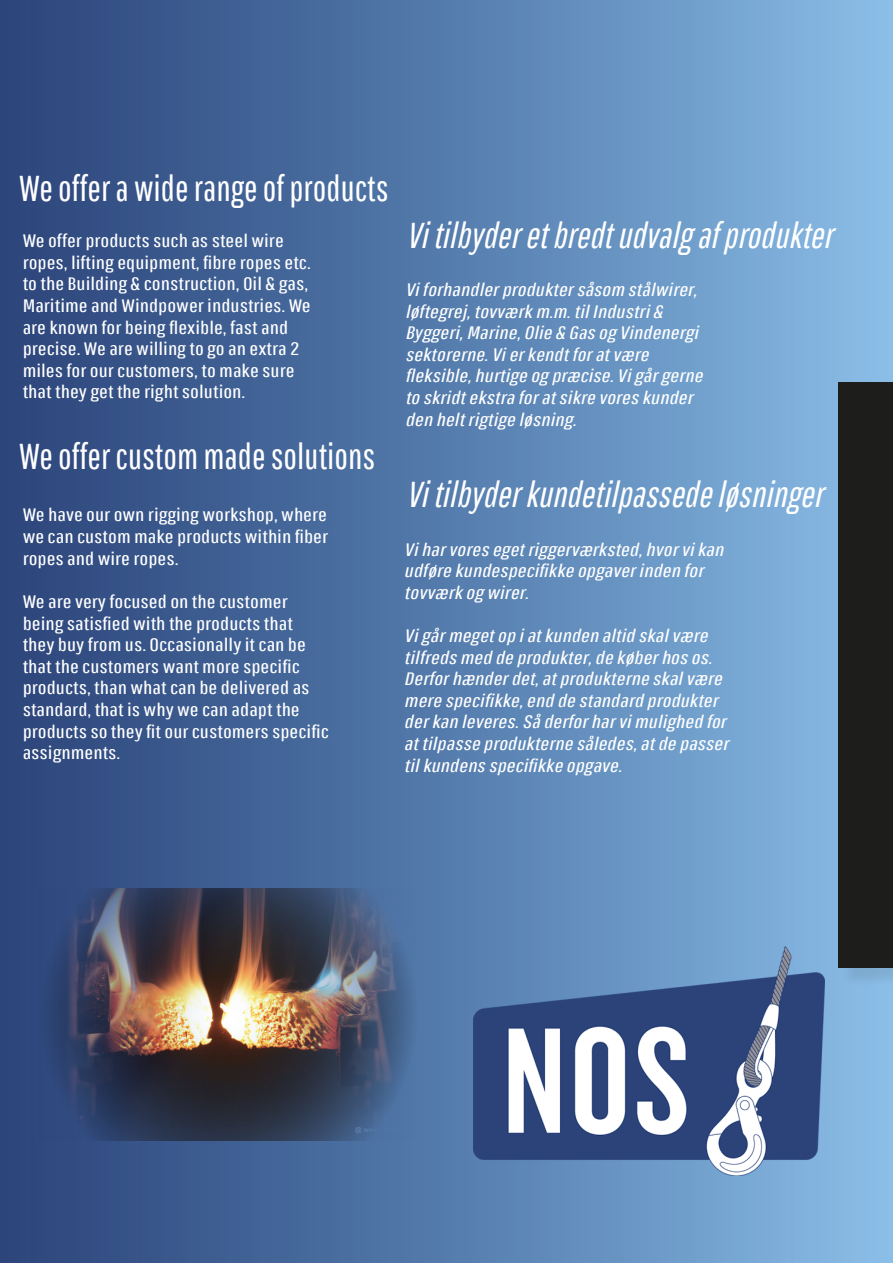
<style>
.page{position:relative;width:893px;height:1263px;background:#fff}
.page>*{position:absolute;margin:0;border:0;box-sizing:border-box;transform-origin:0 0}
.t1{font:italic 36px "Pathway Gothic One";color:#fff}
.t2{font:36px "Pathway Gothic One";color:#fff}
.t3{font:18px/21.6px "Pathway Gothic One";color:#fff;scale:1.3 1}
.t4{font:italic 18px/21.6px "Pathway Gothic One";color:#fff;scale:1.3 1}
</style>
<div class="page">
<div style="left:0;top:0;width:893px;height:1263px;background:linear-gradient(to right,#274177,#87bbe4)"></div>
<div style="left:841px;top:385px;width:52px;height:602px;background:#82b2d9"></div>
<div style="left:839px;top:383px;width:54px;height:585px;background:#1d1d1b"></div>
<img style="left:39px;top:889px;width:378px;height:251px">
<img style="left:473px;top:946px;width:351px;height:230px">
<p class="t2" style="left:19px;top:167px;width:371px">We offer a wide range of products</p>
<p class="t3" style="left:23px;top:230px;width:202px">We offer products such as steel wire</p>
<p class="t3" style="left:23px;top:251px;width:223px">ropes, lifting equipment, fibre ropes etc. to the Building &amp; construction, Oil &amp; gas, Maritime and Windpower industries. We are known for being flexible, fast and precise. We are willing to go an extra 2 miles for our customers, to make sure that they get the right solution.</p>
<p class="t2" style="left:19px;top:435px;width:358px">We offer custom made solutions</p>
<p class="t3" style="left:23px;top:504px;width:236px;text-align:justify">We have our own rigging workshop, where we can custom make products within fiber ropes and wire ropes.</p>
<p class="t3" style="left:23px;top:590px;width:237px">We are very focused on the customer being satisfied with the products that they buy from us. Occasionally it can be that the customers want more specific products, than what can be delivered as standard, that is why we can adapt the products so they fit our customers specific assignments.</p>
<p class="t1" style="left:406px;top:213px;width:437px">Vitilbyderetbredtudvalgafprodukter</p>
<p class="t4" style="left:405px;top:278px;width:234px">Viforhandlerproduktersåsom stålwirer, løftegrej,tovværk m.m.tilIndustri&amp; Byggeri,Marine,Olie &amp; Gas og Vindenergi sektorerne.Vierkendtforatvære fleksible,hurtige og præcise.Vigårgerne to skridtekstra foratsikre vores kunder den heltrigtige løsning.</p>
<p class="t1" style="left:406px;top:473px;width:427px">Vitilbyderkundetilpassedeløsninger</p>
<p class="t4" style="left:404px;top:538px;width:251px">Viharvores egetriggerværksted,hvorvikan udføre kundespecifikke opgaverinden for tovværk og wirer.</p>
<p class="t4" style="left:404px;top:624px;width:255px">Vigårmegetop iatkunden altid skalvære tilfreds med de produkter,de køberhos os.<br>Derforhænderdet,atprodukterne skalvære mere specifikke,end de standard produkter derkan leveres.Så derforharvimulighed for attilpasse produkterne således,atde passer tilkundens specifikke opgave.</p>
</div>
